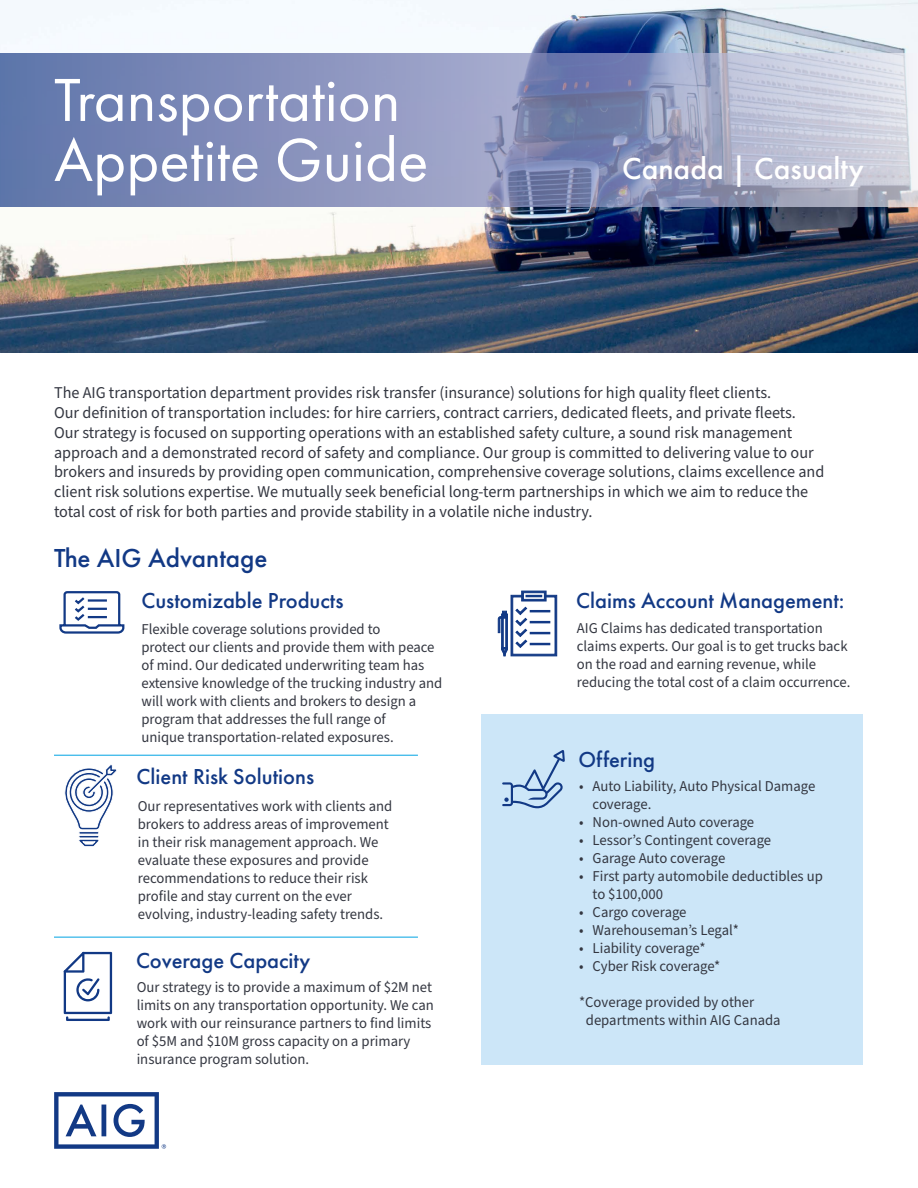
<style>
.page{position:relative;width:918px;height:1188px;background:#fff}
.page>*{position:absolute;margin:0;border:0;box-sizing:border-box;transform-origin:0 0}
.t1{font:63px/60px "Futura PT";color:#fff}
.t2{font:500 31.5px "Futura PT";color:#fff}
.t3{font:500 27px "Futura PT";color:#123985}
.t4{font:500 22.5px "Futura PT";color:#123985}
.t5{font:16.5px/19.8px "Source Sans Pro";color:#343741}
.t6{font:15px/18px "Source Sans Pro";color:#343741}
</style>
<div class="page">
<img style="left:0;top:0;width:918px;height:352px">
<svg style="left:54px;top:1092px;width:112px;height:57px"></svg>
<hr style="left:54px;top:755px;width:364px;height:1px;background:#00a4e3">
<svg style="left:0;top:54px;width:918px;height:153px;background:#9099bf"></svg>
<svg style="left:59px;top:591px;width:66px;height:43px"></svg>
<hr style="left:54px;top:937px;width:364px;height:1px;background:#00a4e3">
<svg style="left:498px;top:590px;width:59px;height:67px"></svg>
<svg style="left:64px;top:952px;width:48px;height:69px"></svg>
<div style="left:481px;top:714px;width:382px;height:350px;background:#cce6f8"></div>
<svg style="left:502px;top:750px;width:63px;height:58px"></svg>
<div style="left:79px;top:831px;width:20px;height:3px;border:1px solid #fff"></div>
<div style="left:79px;top:835px;width:20px;height:3px;border:1px solid #fff"></div>
<svg style="left:79px;top:839px;width:20px;height:8px"></svg>
<svg style="left:64px;top:764px;width:53px;height:66px"></svg>
<h1 class="t1" style="left:54px;top:70px;width:376px">Transportation<br>Appetite Guide</h1>
<h2 class="t2" style="left:622px;top:150px;width:243px">Canada | Casualty</h2>
<p class="t5" style="left:54px;top:383px;width:772px">The AIG transportation department provides risk transfer (insurance) solutions for high quality fleet clients.<br>Our definition of transportation includes: for hire carriers, contract carriers, dedicated fleets, and private fleets.<br>Our strategy is focused on supporting operations with an established safety culture, a sound risk management approach and a demonstrated record of safety and compliance. Our group is committed to delivering value to our brokers and insureds by providing open communication, comprehensive coverage solutions, claims excellence and client risk solutions expertise. We mutually seek beneficial long-term partnerships in which we aim to reduce the total cost of risk for both parties and provide stability in a volatile niche industry.</p>
<h3 class="t3" style="left:54px;top:541px;width:215px">The AIG Advantage</h3>
<h3 class="t4" style="left:141px;top:587px;width:204px">Customizable Products</h3>
<p class="t6" style="left:141px;top:621px;width:302px">Flexible coverage solutions provided to<br>protect our clients and provide them with peace of mind. Our dedicated underwriting team has extensive knowledge of the trucking industry and will work with clients and brokers to design a program that addresses the full range of<br>unique transportation-related exposures.</p>
<h3 class="t4" style="left:137px;top:763px;width:179px">Client Risk Solutions</h3>
<p class="t6" style="left:138px;top:797px;width:256px">Our representatives work with clients and brokers to address areas of improvement in their risk management approach. We evaluate these exposures and provide recommendations to reduce their risk profile and stay current on the ever evolving, industry-leading safety trends.</p>
<h3 class="t4" style="left:136px;top:947px;width:176px">Coverage Capacity</h3>
<p class="t6" style="left:137px;top:979px;width:299px">Our strategy is to provide a maximum of $2M net limits on any transportation opportunity. We can work with our reinsurance partners to find limits of $5M and $10M gross capacity on a primary insurance program solution.</p>
<h3 class="t4" style="left:576px;top:587px;width:270px">Claims Account Management:</h3>
<p class="t6" style="left:577px;top:619px;width:275px">AIG Claims has dedicated transportation claims experts. Our goal is to get trucks back on the road and earning revenue, while reducing the total cost of a claim occurrence.</p>
<h3 class="t4" style="left:578px;top:746px;width:78px">Offering</h3>
<p class="t6" style="left:593px;top:778px;width:224px;text-indent:-13px">• Auto Liability, Auto Physical Damage coverage.</p>
<p class="t6" style="left:579px;top:814px;width:177px">• Non-owned Auto coverage</p>
<p class="t6" style="left:579px;top:832px;width:194px">• Lessor’s Contingent coverage</p>
<p class="t6" style="left:579px;top:850px;width:148px">• Garage Auto coverage</p>
<p class="t6" style="left:593px;top:868px;width:232px;text-indent:-13px">• First party automobile deductibles up to $100,000</p>
<p class="t6" style="left:579px;top:904px;width:109px">• Cargo coverage</p>
<p class="t6" style="left:579px;top:922px;width:161px">• Warehouseman’s Legal*</p>
<p class="t6" style="left:579px;top:940px;width:128px">• Liability coverage*</p>
<p class="t6" style="left:579px;top:958px;width:143px">• Cyber Risk coverage*</p>
<p class="t6" style="left:586px;top:994px;width:196px;text-indent:-7px">*Coverage provided by other departments within AIG Canada</p>
</div>
